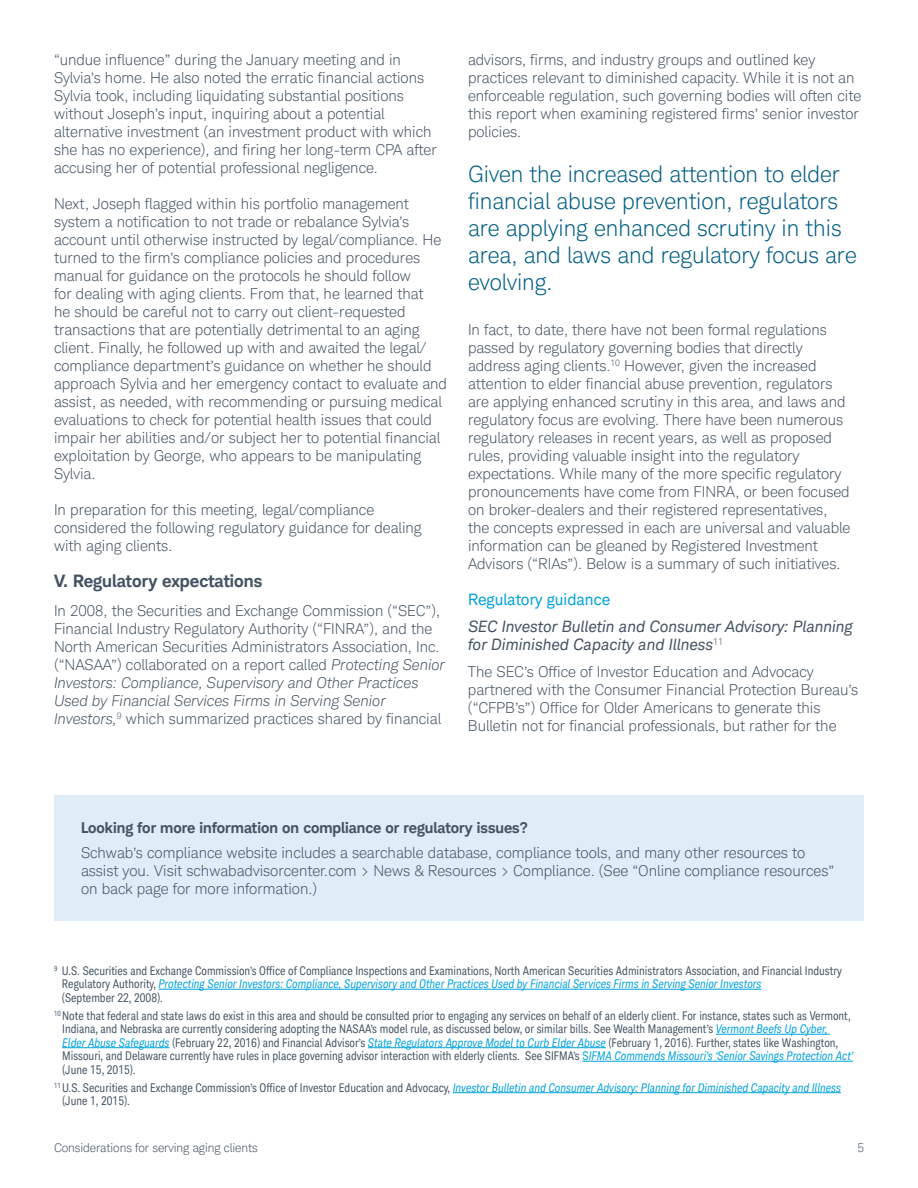
<style>
.page{position:relative;width:918px;height:1188px;background:#fff}
.page>*{position:absolute;margin:0;border:0;box-sizing:border-box;transform-origin:0 0}
.t1{font:300 22.5px/27px "Charles Modern";color:#005d83}
.t2{font:700 17.25px "Charles Modern";color:#435363}
.t3{font:italic 15.75px/18px "Charles Modern";color:#435363}
.t4{font:15.75px "Charles Modern";color:#00a1df}
.t5{font:300 15px/18px "Charles Modern";color:#435363}
.t6{font:700 15px "Charles Modern";color:#435363}
.t7{font:condensed 12px/13.5px "Charles Modern";color:#435363}
.t8{font:300 12px "Charles Modern";letter-spacing:-.005em;color:#435363}
.s1{font-style:italic}
.s2{font-style:italic;color:#00a1df}
.s3{color:#00a1df}
</style>
<div class="page">
<hr style="left:159px;top:989px;width:602px;height:1px;background:#00a1df">
<hr style="left:716px;top:1034px;width:114px;height:1px;background:#00a1df">
<hr style="left:62px;top:1047px;width:107px;height:1px;background:#00a1df">
<hr style="left:368px;top:1047px;width:238px;height:1px;background:#00a1df">
<hr style="left:582px;top:1061px;width:271px;height:1px;background:#00a1df">
<hr style="left:453px;top:1092px;width:388px;height:1px;background:#00a1df">
<div style="left:54px;top:795px;width:810px;height:126px;background:#e0ecf8"></div>
<p class="t5" style="left:54px;top:51px;width:384px">“undue influence” during the January meeting and in Sylvia’s home. He also noted the erratic financial actions Sylvia took, including liquidating substantial positions without Joseph’s input, inquiring about a potential alternative investment (an investment product with which she has no experience), and firing her long-term CPA after accusing her of potential professional negligence.</p>
<p class="t5" style="left:54px;top:195px;width:395px">Next, Joseph flagged within his portfolio management system a notification to not trade or rebalance Sylvia’s account until otherwise instructed by legal/compliance. He turned to the firm’s compliance policies and procedures manual for guidance on the protocols he should follow<br>for dealing with aging clients. From that, he learned that<br>he should be careful not to carry out client-requested transactions that are potentially detrimental to an aging client. Finally, he followed up with and awaited the legal/ compliance department’s guidance on whether he should approach Sylvia and her emergency contact to evaluate and assist, as needed, with recommending or pursuing medical evaluations to check for potential health issues that could impair her abilities and/or subject her to potential financial exploitation by George, who appears to be manipulating Sylvia.</p>
<p class="t5" style="left:54px;top:501px;width:369px">In preparation for this meeting, legal/compliance considered the following regulatory guidance for dealing with aging clients.</p>
<p class="t2" style="left:54px;top:570px;width:210px">V. Regulatory expectations</p>
<p class="t5" style="left:54px;top:601px;width:393px">In 2008, the Securities and Exchange Commission (“SEC”), Financial Industry Regulatory Authority (“FINRA”), and the North American Securities Administrators Association, Inc. (“NASAA”) collaborated on a report called <span class="s1">Protecting Senior Investors: Compliance, Supervisory and Other Practices Used by Financial Services Firms in Serving Senior Investors,</span><sup>9</sup> which summarized practices shared by financial</p>
<p class="t5" style="left:468px;top:51px;width:395px">advisors, firms, and industry groups and outlined key practices relevant to diminished capacity. While it is not an enforceable regulation, such governing bodies will often cite this report when examining registered firms’ senior investor policies.</p>
<h1 class="t1" style="left:468px;top:161px;width:390px">Given the increased attention to elder financial abuse prevention, regulators are applying enhanced scrutiny in this area, and laws and regulatory focus are evolving.</h1>
<p class="t5" style="left:468px;top:321px;width:384px">In fact, to date, there have not been formal regulations passed by regulatory governing bodies that directly address aging clients.<sup>10</sup> However, given the increased attention to elder financial abuse prevention, regulators are applying enhanced scrutiny in this area, and laws and regulatory focus are evolving. There have been numerous regulatory releases in recent years, as well as proposed rules, providing valuable insight into the regulatory expectations. While many of the more specific regulatory pronouncements have come from FINRA, or been focused on broker-dealers and their registered representatives, the concepts expressed in each are universal and valuable information can be gleaned by Registered Investment Advisors (“RIAs”). Below is a summary of such initiatives.</p>
<p class="t4" style="left:468px;top:590px;width:144px">Regulatory guidance</p>
<p class="t3" style="left:468px;top:617px;width:386px">SEC Investor Bulletin and Consumer Advisory: Planning for Diminished Capacity and Illness<sup>11</sup></p>
<p class="t5" style="left:468px;top:663px;width:392px">The SEC’s Office of Investor Education and Advocacy partnered with the Consumer Financial Protection Bureau’s (“CFPB’s”) Office for Older Americans to generate this Bulletin not for financial professionals, but rather for the</p>
<p class="t6" style="left:81px;top:818px;width:449px">Looking for more information on compliance or regulatory issues?</p>
<p class="t5" style="left:81px;top:843px;width:755px">Schwab’s compliance website includes a searchable database, compliance tools, and many other resources to assist you. Visit schwabadvisorcenter.com &gt; News &amp; Resources &gt; Compliance. (See “Online compliance resources” on back page for more information.)</p>
<p class="t7" style="left:62px;top:964px;width:781px;text-indent:-8px"><sup>9</sup> U.S. Securities and Exchange Commission’s Office of Compliance Inspections and Examinations, North American Securities Administrators Association, and Financial Industry<br>Regulatory Authority, <span class="s2">Protecting Senior Investors: Compliance, Supervisory and Other Practices Used by Financial Services Firms in Serving Senior Investors<br></span>(September 22, 2008).</p>
<p class="t7" style="left:62px;top:1009px;width:793px;text-indent:-8px"><sup>10</sup> Note that federal and state laws do exist in this area and should be consulted prior to engaging any services on behalf of an elderly client. For instance, states such as Vermont, Indiana, and Nebraska are currently considering adopting the NASAA’s model rule, as discussed below, or similar bills. See Wealth Management’s <span class="s2">Vermont Beefs Up Cyber, Elder Abuse Safeguards</span> (February 22, 2016) and Financial Advisor’s <span class="s2">State Regulators Approve Model to Curb Elder Abuse</span> (February 1, 2016). Further, states like Washington, Missouri, and Delaware currently have rules in place governing advisor interaction with elderly clients. See SIFMA’s <span class="s3">S</span><span class="s2">IFMA Commends Missouri’s ‘Senior Savings Protection Act’ </span>(June 15, 2015).</p>
<p class="t7" style="left:62px;top:1081px;width:780px;text-indent:-8px"><sup>11</sup> U.S. Securities and Exchange Commission’s Office of Investor Education and Advocacy, <span class="s2">Investor Bulletin and Consumer Advisory: Planning for Diminished Capacity and Illness </span>(June 1, 2015).</p>
<p class="t8" style="left:54px;top:1141px;width:205px">Considerations for serving aging clients</p>
<p class="t8" style="left:857px;top:1141px;width:8px">5</p>
</div>
